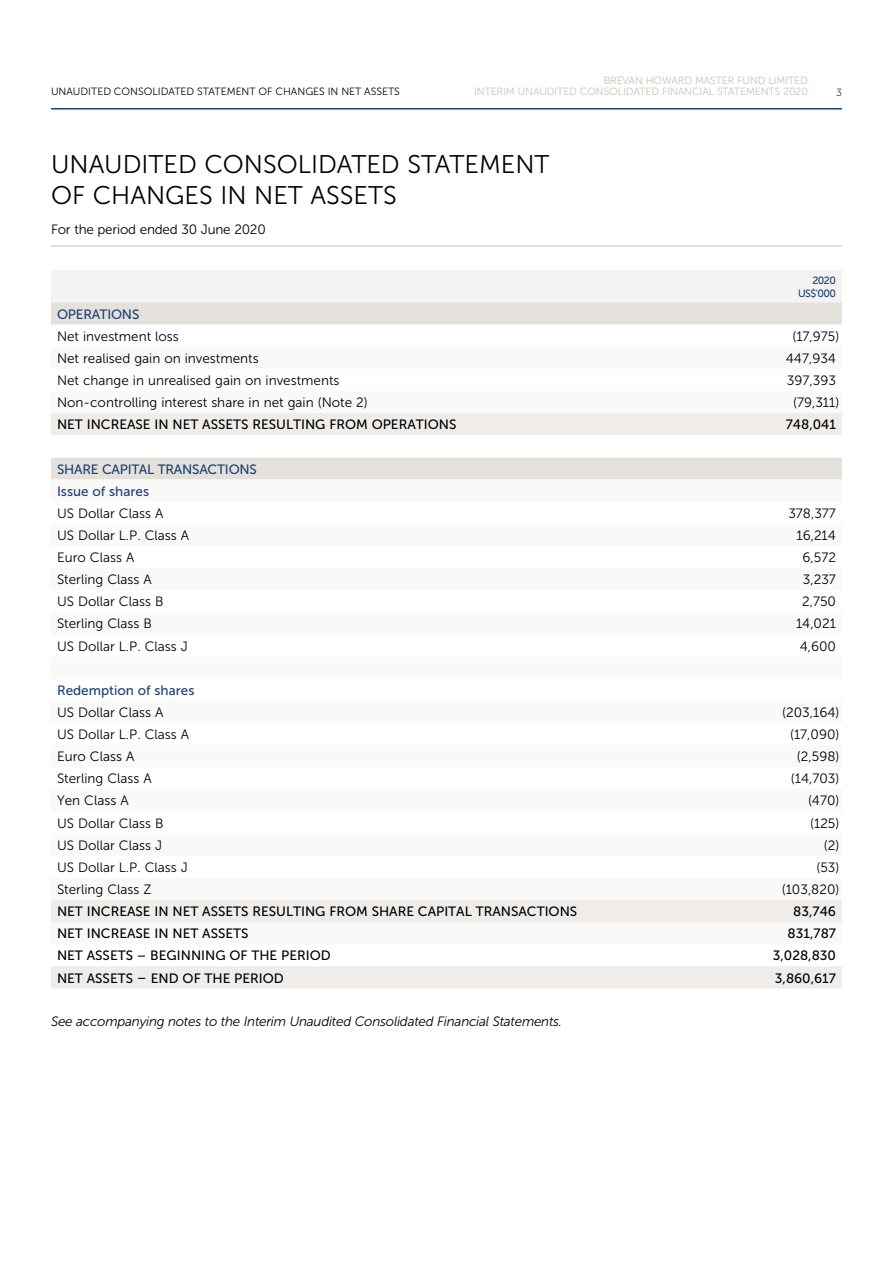
<style>
.page{position:relative;width:893px;height:1263px;background:#fff}
.page>*{position:absolute;margin:0;border:0;box-sizing:border-box;transform-origin:0 0}
.t1{font:25.5px/30.6px "Museo Sans 300";color:#000}
.t2{font:13.5px "Museo Sans 300";color:#000}
.t3{font:13.5px "Museo Sans 500";color:#000}
.t4{font:italic 13.5px "Museo Sans 300";letter-spacing:-.02em;color:#000}
.t5{font:13.5px/22.2px "Museo Sans 500";letter-spacing:-.015em;color:#1b4175}
.t6{font:10.5px "Museo Sans 300";letter-spacing:-.01em;color:#c7c1b8}
.t7{font:10.5px "Museo Sans 300";color:#000}
.t8{font:10.5px/12.6px "Museo Sans 500";letter-spacing:-.05em;color:#1b4175;text-align:right}
.t9{font:10.5px "Museo Sans 300";color:#1b4175}
</style>
<div class="page">
<hr style="left:51px;top:108px;width:791px;height:2px;background:#1b4175">
<hr style="left:51px;top:246px;width:791px;height:1px;background:#c7c1b8">
<div style="left:51px;top:270px;width:791px;height:32px;background:#f5f3f1"></div>
<svg style="left:51px;top:302px;width:791px;height:23px;fill:#e4e0db"></svg>
<svg style="left:51px;top:413px;width:791px;height:575px"></svg>
<svg style="left:51px;top:435px;width:791px;height:22px"></svg>
<p class="t6" style="left:604px;top:75px;width:206px">BREVAN HOWARD MASTER FUND LIMITED</p>
<p class="t7" style="left:51px;top:86px;width:15px">Unaudited</p>
<p class="t7" style="left:114px;top:86px;width:16px">Consolidated</p>
<p class="t7" style="left:197px;top:86px;width:14px">Statement</p>
<p class="t7" style="left:259px;top:86px;width:119px">of Changes in Net Assets</p>
<p class="t6" style="left:474px;top:86px;width:335px">INTERIM UNAUDITED CONSOLIDATED FINANCIAL STATEMENTS 2020</p>
<h1 class="t1" style="left:51px;top:149px;width:500px">UNAUDITED CONSOLIDATED STATEMENT<br>OF CHANGES IN NET ASSETS</h1>
<p class="t2" style="left:51px;top:222px;width:216px">For the period ended 30 June 2020</p>
<p class="t9" style="left:836px;top:86px;width:7px">3</p>
<p class="t8" style="left:798px;top:274px;width:39px">2020<br>US$'000</p>
<p class="t5" style="left:57px;top:303px;width:84px">OPERATIONS</p>
<p class="t2" style="left:57px;top:329px;width:123px">Net investment loss</p>
<p class="t2" style="left:792px;top:329px;width:48px">(17,975)</p>
<p class="t2" style="left:57px;top:351px;width:203px">Net realised gain on investments</p>
<p class="t2" style="left:786px;top:351px;width:52px">447,934</p>
<p class="t2" style="left:57px;top:373px;width:284px">Net change in unrealised gain on investments</p>
<p class="t2" style="left:787px;top:373px;width:51px">397,393</p>
<p class="t2" style="left:57px;top:395px;width:312px">Non-controlling interest share in net gain (Note 2)</p>
<p class="t2" style="left:793px;top:395px;width:48px">(79,311)</p>
<p class="t3" style="left:57px;top:417px;width:401px">NET INCREASE IN NET ASSETS RESULTING FROM OPERATIONS</p>
<p class="t3" style="left:786px;top:417px;width:52px">748,041</p>
<p class="t5" style="left:57px;top:458px;width:201px">SHARE CAPITAL TRANSACTIONS<br>Issue of shares</p>
<p class="t2" style="left:57px;top:506px;width:108px">US Dollar Class A</p>
<p class="t2" style="left:788px;top:506px;width:49px">378,377</p>
<p class="t2" style="left:57px;top:528px;width:134px">US Dollar L.P. Class A</p>
<p class="t2" style="left:796px;top:528px;width:41px">16,214</p>
<p class="t2" style="left:57px;top:550px;width:79px">Euro Class A</p>
<p class="t2" style="left:802px;top:550px;width:35px">6,572</p>
<p class="t2" style="left:57px;top:572px;width:96px">Sterling Class A</p>
<p class="t2" style="left:803px;top:572px;width:35px">3,237</p>
<p class="t2" style="left:57px;top:594px;width:108px">US Dollar Class B</p>
<p class="t2" style="left:802px;top:594px;width:35px">2,750</p>
<p class="t2" style="left:57px;top:616px;width:96px">Sterling Class B</p>
<p class="t2" style="left:796px;top:616px;width:42px">14,021</p>
<p class="t2" style="left:57px;top:639px;width:132px">US Dollar L.P. Class J</p>
<p class="t2" style="left:800px;top:639px;width:38px">4,600</p>
<p class="t5" style="left:57px;top:679px;width:139px">Redemption of shares</p>
<p class="t2" style="left:57px;top:705px;width:108px">US Dollar Class A</p>
<p class="t2" style="left:782px;top:705px;width:59px">(203,164)</p>
<p class="t2" style="left:57px;top:727px;width:134px">US Dollar L.P. Class A</p>
<p class="t2" style="left:790px;top:727px;width:51px">(17,090)</p>
<p class="t2" style="left:57px;top:749px;width:79px">Euro Class A</p>
<p class="t2" style="left:797px;top:749px;width:44px">(2,598)</p>
<p class="t2" style="left:57px;top:771px;width:96px">Sterling Class A</p>
<p class="t2" style="left:791px;top:771px;width:50px">(14,703)</p>
<p class="t2" style="left:57px;top:793px;width:73px">Yen Class A</p>
<p class="t2" style="left:808px;top:793px;width:33px">(470)</p>
<p class="t2" style="left:57px;top:816px;width:108px">US Dollar Class B</p>
<p class="t2" style="left:810px;top:816px;width:31px">(125)</p>
<p class="t2" style="left:57px;top:838px;width:107px">US Dollar Class J</p>
<p class="t2" style="left:824px;top:838px;width:17px">(2)</p>
<p class="t2" style="left:57px;top:860px;width:132px">US Dollar L.P. Class J</p>
<p class="t2" style="left:816px;top:860px;width:24px">(53)</p>
<p class="t2" style="left:57px;top:882px;width:96px">Sterling Class Z</p>
<p class="t2" style="left:782px;top:882px;width:59px">(103,820)</p>
<p class="t3" style="left:57px;top:904px;width:522px">NET INCREASE IN NET ASSETS RESULTING FROM SHARE CAPITAL TRANSACTIONS</p>
<p class="t3" style="left:793px;top:904px;width:44px">83,746</p>
<p class="t3" style="left:57px;top:926px;width:193px">NET INCREASE IN NET ASSETS</p>
<p class="t3" style="left:788px;top:926px;width:50px">831,787</p>
<p class="t3" style="left:57px;top:948px;width:275px">NET ASSETS – BEGINNING OF THE PERIOD</p>
<p class="t3" style="left:773px;top:948px;width:65px">3,028,830</p>
<p class="t3" style="left:57px;top:970px;width:228px">NET ASSETS – END OF THE PERIOD</p>
<p class="t3" style="left:775px;top:970px;width:63px">3,860,617</p>
<p class="t4" style="left:51px;top:1014px;width:513px">See accompanying notes to the Interim Unaudited Consolidated Financial Statements.</p>
</div>
